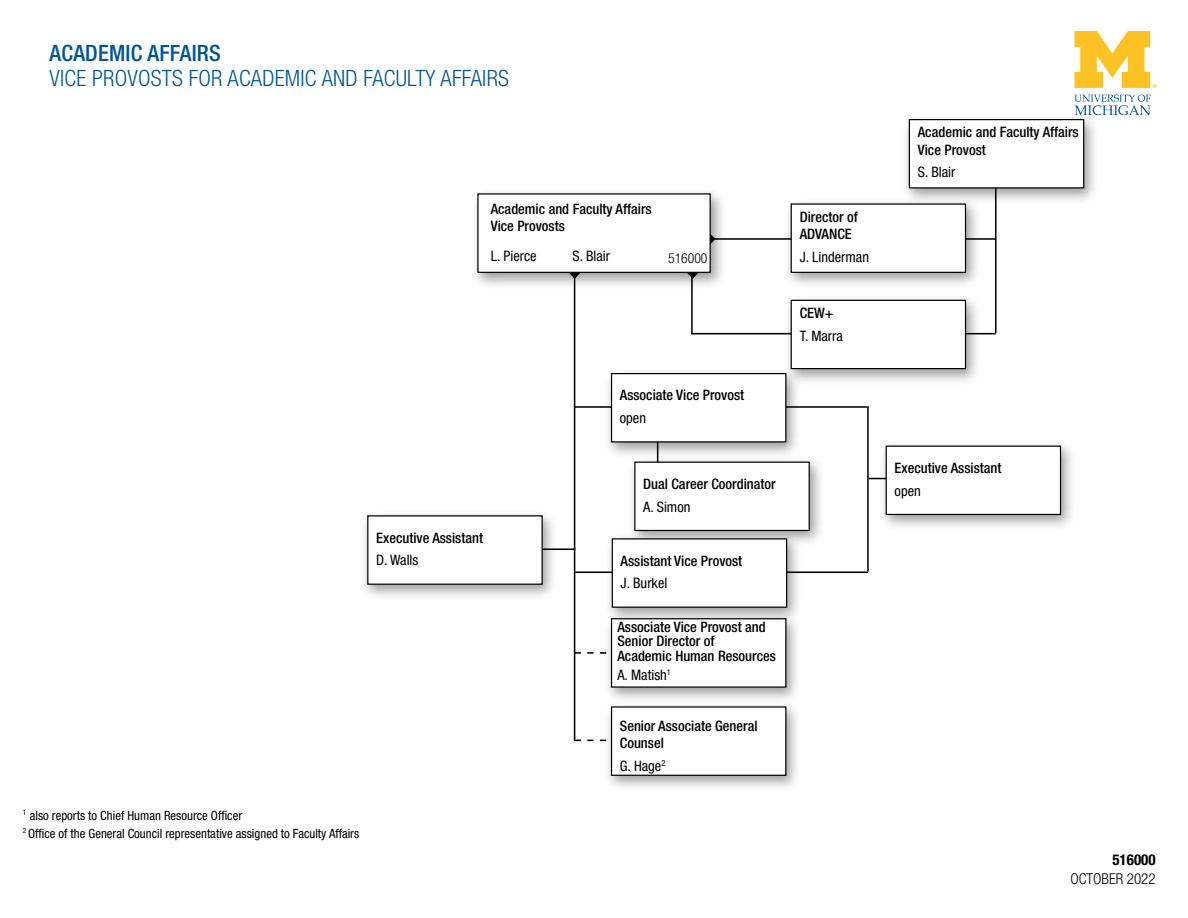
<style>
.page{position:relative;width:1188px;height:918px;background:#fff}
.page>*{position:absolute;margin:0;border:0;box-sizing:border-box;transform-origin:0 0}
.t1{font:300 condensed 22.5px "Helvetica Neue LT Pro";letter-spacing:.01em;color:#005596}
.t2{font:500 condensed 22.5px "Helvetica Neue LT Pro";letter-spacing:.01em;color:#005596}
.t3{font:300 condensed 15px "Helvetica Neue LT Pro";color:#000}
.t4{font:700 condensed 15px "Helvetica Neue LT Pro";color:#000}
.t5{font:500 condensed 14.4px/17.2px "Helvetica Neue LT Pro";color:#000}
.t6{font:condensed 14.4px "Helvetica Neue LT Pro";color:#000}
.t7{font:300 condensed 13.65px "Helvetica Neue LT Pro";color:#000}
.t8{font:condensed 12.75px/18px "Helvetica Neue LT Pro";color:#000}
</style>
<div class="page">
<hr style="left:995px;top:168px;width:2px;height:165px;background:#000">
<hr style="left:869px;top:478px;width:52px;height:1px;background:#000">
<svg style="left:1074px;top:95px;width:77px;height:20px"></svg>
<svg style="left:1075px;top:31px;width:82px;height:57px"></svg>
<hr style="left:574px;top:273px;width:1px;height:468px;background:#000">
<hr style="left:575px;top:406px;width:292px;height:2px;background:#000">
<hr style="left:653px;top:238px;width:343px;height:2px;background:#000">
<svg style="left:575px;top:652px;width:29px;height:2px"></svg>
<svg style="left:575px;top:740px;width:29px;height:1px"></svg>
<hr style="left:691px;top:333px;width:305px;height:1px;background:#000">
<hr style="left:691px;top:267px;width:2px;height:67px;background:#000">
<div style="left:471px;top:188px;width:255px;height:102px;background:#000;opacity:.4"></div>
<div style="left:477px;top:193px;width:234px;height:80px;background:#fff;border:1px solid #000"></div>
<div style="left:784px;top:198px;width:196px;height:92px;background:#000;opacity:.4"></div>
<div style="left:791px;top:203px;width:175px;height:70px;background:#fff;border:1px solid #000"></div>
<div style="left:784px;top:295px;width:196px;height:91px;background:#000;opacity:.4"></div>
<div style="left:791px;top:300px;width:175px;height:69px;background:#fff;border:1px solid #000"></div>
<div style="left:604px;top:613px;width:197px;height:92px;background:#000;opacity:.4"></div>
<div style="left:611px;top:618px;width:175px;height:70px;background:#fff;border:1px solid #000"></div>
<div style="left:604px;top:701px;width:197px;height:92px;background:#000;opacity:.4"></div>
<div style="left:611px;top:706px;width:175px;height:70px;background:#fff;border:1px solid #000"></div>
<div style="left:604px;top:368px;width:197px;height:91px;background:#000;opacity:.4"></div>
<div style="left:611px;top:373px;width:175px;height:69px;background:#fff;border:1px solid #000"></div>
<div style="left:628px;top:456px;width:196px;height:92px;background:#000;opacity:.4"></div>
<div style="left:634px;top:462px;width:176px;height:69px;background:#fff;border:1px solid #000"></div>
<hr style="left:524px;top:548px;width:51px;height:2px;background:#000">
<div style="left:360px;top:510px;width:197px;height:92px;background:#000;opacity:.4"></div>
<div style="left:367px;top:515px;width:176px;height:70px;background:#fff;border:1px solid #000"></div>
<hr style="left:575px;top:571px;width:293px;height:2px;background:#000">
<div style="left:605px;top:533px;width:196px;height:92px;background:#000;opacity:.4"></div>
<div style="left:612px;top:538px;width:175px;height:70px;background:#fff;border:1px solid #000"></div>
<div style="left:879px;top:440px;width:196px;height:92px;background:#000;opacity:.4"></div>
<div style="left:886px;top:446px;width:175px;height:69px;background:#fff;border:1px solid #000"></div>
<hr style="left:867px;top:406px;width:2px;height:165px;background:#000">
<div style="left:902px;top:114px;width:197px;height:91px;background:#000;opacity:.4"></div>
<div style="left:909px;top:119px;width:175px;height:70px;background:#fff;border:1px solid #000"></div>
<h1 class="t2" style="left:50px;top:39px;width:173px">ACADEMIC AFFAIRS</h1>
<h1 class="t1" style="left:50px;top:65px;width:461px">VICE PROVOSTS FOR ACADEMIC AND FACULTY AFFAIRS</h1>
<p class="t5" style="left:491px;top:200px;width:162px">Academic and Faculty Affairs<br>Vice Provosts</p>
<p class="t6" style="left:491px;top:247px;width:47px">L. Pierce</p>
<p class="t6" style="left:572px;top:247px;width:39px">S. Blair</p>
<p class="t7" style="left:668px;top:251px;width:41px">516000</p>
<p class="t5" style="left:620px;top:387px;width:126px">Associate Vice Provost</p>
<p class="t6" style="left:620px;top:409px;width:28px">open</p>
<p class="t8" style="left:23px;top:806px;width:338px"><sup>1</sup> also reports to Chief Human Resource Officer<br><sup>2</sup> Office of the General Council representative assigned to Faculty Affairs</p>
<p class="t5" style="left:643px;top:475px;width:134px">Dual Career Coordinator</p>
<p class="t6" style="left:643px;top:498px;width:49px">A. Simon</p>
<p class="t5" style="left:376px;top:529px;width:108px">Executive Assistant</p>
<p class="t6" style="left:376px;top:552px;width:44px">D. Walls</p>
<p class="t5" style="left:621px;top:552px;width:123px">Assistant Vice Provost</p>
<p class="t6" style="left:621px;top:575px;width:48px">J. Burkel</p>
<p class="t5" style="left:617px;top:620px;width:160px;line-height:14.2px">Associate Vice Provost and<br>Senior Director of<br>Academic Human Resources</p>
<p class="t6" style="left:617px;top:666px;width:55px">A. Matish<sup>1</sup></p>
<p class="t5" style="left:620px;top:717px;width:139px">Senior Associate General<br>Counsel</p>
<p class="t6" style="left:620px;top:757px;width:47px">G. Hage<sup>2</sup></p>
<p class="t5" style="left:800px;top:208px;width:60px">Director of<br>ADVANCE</p>
<p class="t6" style="left:800px;top:248px;width:71px">J. Linderman</p>
<p class="t5" style="left:800px;top:304px;width:35px">CEW+</p>
<p class="t6" style="left:800px;top:327px;width:45px">T. Marra</p>
<p class="t5" style="left:918px;top:124px;width:162px">Academic and Faculty Affairs<br>Vice Provost</p>
<p class="t6" style="left:918px;top:164px;width:39px">S. Blair</p>
<p class="t5" style="left:895px;top:459px;width:108px">Executive Assistant</p>
<p class="t6" style="left:895px;top:482px;width:28px">open</p>
<p class="t4" style="left:1112px;top:851px;width:45px">516000</p>
<p class="t3" style="left:1070px;top:870px;width:87px">OCTOBER 2022</p>
</div>
